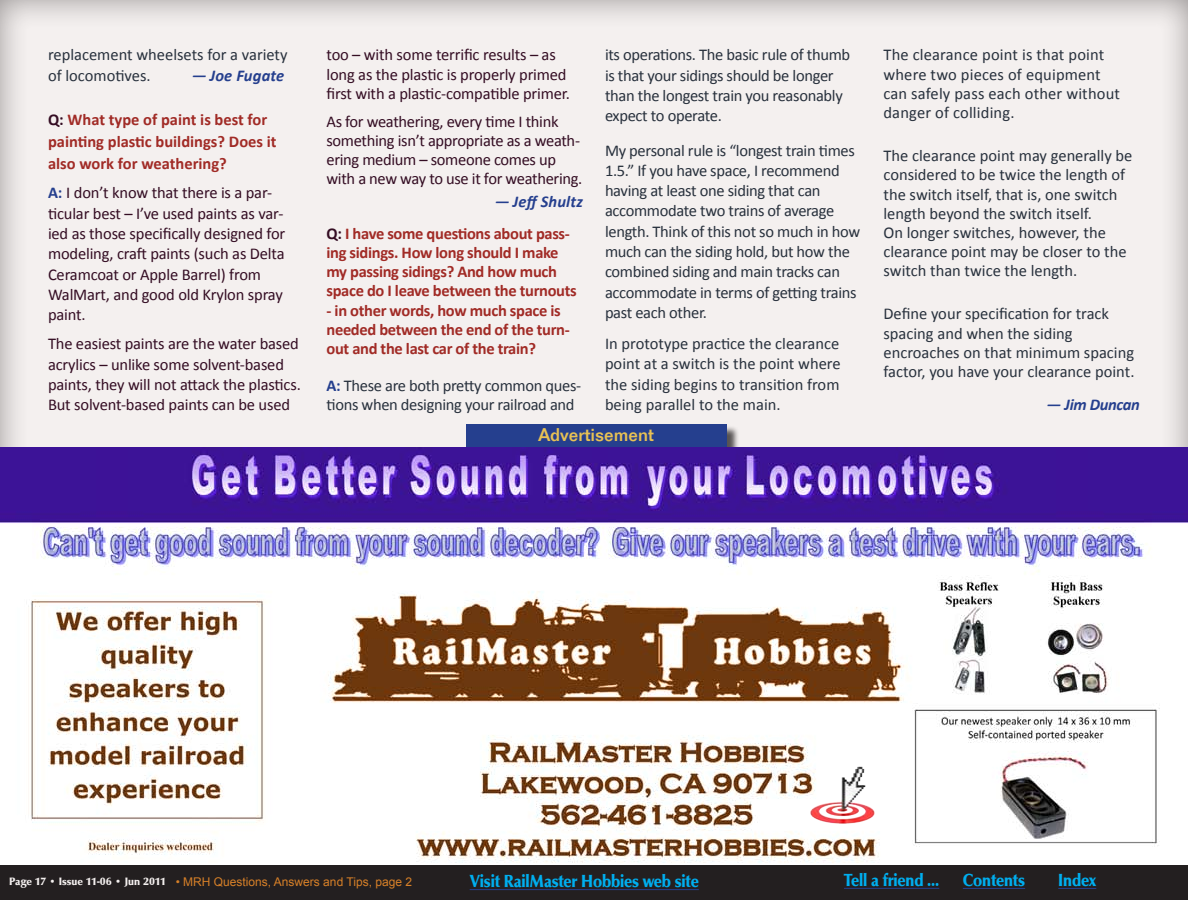
<style>
.page{position:relative;width:1188px;height:900px;background:#fff}
.page>*{position:absolute;margin:0;border:0;box-sizing:border-box;transform-origin:0 0}
.Body{font:18px "URW Classico Blac";letter-spacing:-.01em;color:#00aeef;scale:.9 1}
.t1{font:500 18px "Folio";color:#e8c254}
.Body_text_no_dropcap{font:16.5px/20.3px "Calibri";letter-spacing:-.01em;color:#28313d}
.t2{font:16.5px/20.3px "Calibri";letter-spacing:-.01em;color:#340d23}
.t3{font:700 16.5px/19.1px "Calibri";letter-spacing:-.02em;color:#a12b26}
.Body_text_no_dropcap-2{font:16.5px/19.2px "Calibri";letter-spacing:.01em;color:#28313d}
.t4{font:700 16.5px/22.3px "Calibri";color:#a12b26}
.Body_text_no_dropcap-3{font:italic 700 16.5px "Calibri";letter-spacing:.01em;color:#253f8e}
.Body_text_no_dropcap-4{font:italic 700 16.5px "Calibri";letter-spacing:-.02em;color:#253f8e}
.t5{font:12px "Arial";color:#d78028}
.t6{font:11px "URW Classico Blac";color:#f4f0ef}
.s1{color:#340d23}
.s2{font-weight:700;color:#253f8e}
</style>
<div class="page">
<div style="left:0;top:864px;width:1188px;height:36px;background:#231f20"></div>
<div style="left:0;top:0;width:1188px;height:864px;background:#f4f0ef"></div>
<hr style="left:963px;top:888px;width:62px;height:1px;background:#253f8e">
<hr style="left:1058px;top:888px;width:38px;height:1px;background:#253f8e">
<hr style="left:844px;top:888px;width:95px;height:1px;background:#253f8e">
<div style="left:468px;top:426px;width:271px;height:34px;background:#231f20;opacity:.75"></div>
<div style="left:466px;top:424px;width:260px;height:24px;background:#253f8e"></div>
<img style="left:0;top:447px;width:1188px;height:418px">
<hr style="left:470px;top:889px;width:229px;height:1px;background:#253f8e">
<img style="left:796px;top:761px;width:91px;height:68px">
<p class="Body_text_no_dropcap" style="left:48px;top:44px;width:241px;line-height:21.1px">replacement wheelsets for a variety of locomotives.</p>
<p class="Body_text_no_dropcap-3" style="left:192px;top:65px;width:94px">— Joe Fugate</p>
<p class="t4" style="left:48px;top:108px;width:230px"><span class="s1">Q:</span> What type of paint is best for painting plastic buildings? Does it also work for weathering?</p>
<p class="t2" style="left:48px;top:183px;width:239px"><span class="s2">A:</span> I don’t know that there is a par&shy;ticular best – I’ve used paints as var&shy;ied as those specifically designed for modeling, craft paints (such as Delta<br>Ceramcoat or Apple Barrel) from<br>WalMart, and good old Krylon spray paint.</p>
<p class="t2" style="left:48px;top:334px;width:254px">The easiest paints are the water based acrylics – unlike some solvent-based paints, they will not attack the plastics.<br>But solvent-based paints can be used</p>
<p class="t2" style="left:327px;top:45px;width:245px;line-height:19.1px">too – with some terrific results – as long as the plastic is properly primed first with a plastic-compatible primer.</p>
<p class="t2" style="left:327px;top:112px;width:257px;line-height:19.1px">As for weathering, every time I think something isn’t appropriate as a weath&shy;ering medium – someone comes up with a new way to use it for weathering.</p>
<p class="Body_text_no_dropcap-3" style="left:495px;top:191px;width:90px">— Jeff Shultz</p>
<p class="t3" style="left:327px;top:224px;width:252px"><span class="s1">Q:</span> I have some questions about pass&shy;ing sidings. How long should I make my passing sidings? And how much space do I leave between the turnouts</p>
<p class="t3" style="left:327px;top:301px;width:245px">- in other words, how much space is needed between the end of the turn&shy;out and the last car of the train?</p>
<p class="Body_text_no_dropcap" style="left:327px;top:376px;width:256px;line-height:19.1px"><span class="s2">A:</span> These are both pretty common ques&shy;tions when designing your railroad and</p>
<p class="Body_text_no_dropcap" style="left:605px;top:45px;width:247px">its operations. The basic rule of thumb is that your sidings should be longer than the longest train you reasonably expect to operate.</p>
<p class="Body_text_no_dropcap" style="left:605px;top:140px;width:257px">My personal rule is “longest train times 1.5.” If you have space, I recommend having at least one siding that can accommodate two trains of average length. Think of this not so much in how much can the siding hold, but how the combined siding and main tracks can accommodate in terms of getting trains past each other.</p>
<p class="Body_text_no_dropcap" style="left:605px;top:334px;width:237px;text-align:justify">In prototype practice the clearance point at a switch is the point where the siding begins to transition from being parallel to the main.</p>
<p class="t1" style="left:539px;top:424px;width:117px">Advertisement</p>
<p class="Body_text_no_dropcap-2" style="left:884px;top:45px;width:238px">The clearance point is that point where two pieces of equipment can safely pass each other without danger of colliding.</p>
<p class="Body_text_no_dropcap" style="left:884px;top:146px;width:251px;line-height:19.2px">The clearance point may generally be considered to be twice the length of the switch itself, that is, one switch length beyond the switch itself.<br>On longer switches, however, the clearance point may be closer to the switch than twice the length.</p>
<p class="Body_text_no_dropcap" style="left:884px;top:304px;width:253px;line-height:19.2px">Define your specification for track spacing and when the siding encroaches on that minimum spacing factor, you have your clearance point.</p>
<p class="Body_text_no_dropcap-4" style="left:1047px;top:394px;width:95px">— Jim Duncan</p>
<p class="t6" style="left:9px;top:874px;width:158px">Page 17 • Issue 11-06 • Jun 2011</p>
<p class="Body" style="left:844px;top:869px;width:107px">Tell a friend ...</p>
<p class="Body" style="left:963px;top:869px;width:71px">Contents</p>
<p class="Body" style="left:1058px;top:869px;width:44px">Index</p>
<p class="Body" style="left:470px;top:870px;width:256px">Visit RailMaster Hobbies web site</p>
<p class="t5" style="left:176px;top:874px;width:238px">• MRH Questions, Answers and Tips, page 2</p>
</div>
